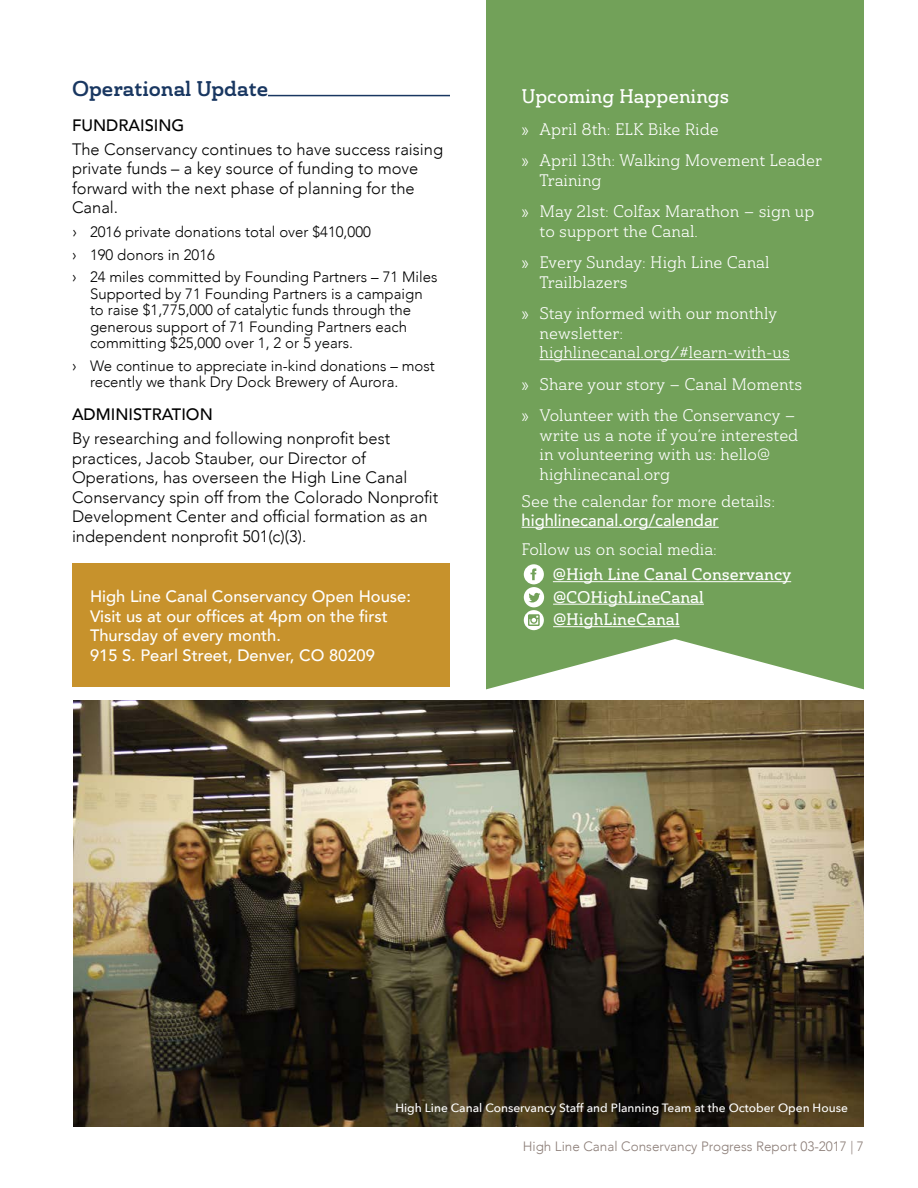
<style>
.page{position:relative;width:918px;height:1188px;background:#fff}
.page>*{position:absolute;margin:0;border:0;box-sizing:border-box;transform-origin:0 0}
.t1{font:21px "Ainslie Slab Nor Dem";color:#193761}
.t2{font:19.5px "Ainslie Slab Nor Med";color:#fff}
.t3{font:16.5px/31.5px "Ainslie Slab Nor Boo";color:#fff}
.t4{font:300 16.5px/19.5px "Avenir";color:#000}
.t5{font:500 16.5px/19.5px "Avenir";color:#fff}
.t6{font:16.5px/22.5px "Ainslie Slab Nor Med";color:#fff}
.t7{font:500 16.5px "Avenir";color:#000}
.t8{font:300 15px/16.5px "Avenir";color:#000}
.t9{font:300 13.5px "Avenir";color:#8b7d77}
.t10{font:500 12px "Avenir Next";color:#fff}
.s1{font-size:16.5px}
</style>
<div class="page">
<img style="left:74px;top:700px;width:790px;height:426px">
<hr style="left:268px;top:95px;width:182px;height:1px;background:#193761">
<div style="left:72px;top:563px;width:378px;height:124px;background:#c7922c"></div>
<div style="left:486px;top:0;width:378px;height:689px;background:#72a159"></div>
<hr style="left:540px;top:359px;width:250px;height:1px;background:#fff">
<hr style="left:522px;top:527px;width:197px;height:1px;background:#fff">
<hr style="left:553px;top:581px;width:238px;height:1px;background:#fff">
<hr style="left:553px;top:604px;width:151px;height:1px;background:#fff">
<hr style="left:553px;top:626px;width:127px;height:1px;background:#fff">
<svg style="left:524px;top:564px;width:20px;height:66px"></svg>
<p class="t1" style="left:72px;top:75px;width:198px">Operational Update</p>
<p class="t7" style="left:72px;top:111px;width:114px">FUNDRAISING</p>
<p class="t4" style="left:72px;top:139px;width:373px">The Conservancy continues to have success raising private funds – a key source of funding to move forward with the next phase of planning for the Canal.</p>
<p class="t8" style="left:72px;top:221px;width:367px;line-height:22.5px"><span class="s1">›</span> 2016 private donations total over $410,000<br><span class="s1">›</span> 190 donors in 2016<br><span class="s1">›</span> 24 miles committed by Founding Partners – 71 Miles</p>
<p class="t8" style="left:90px;top:285px;width:334px">Supported by 71 Founding Partners is a campaign to raise $1,775,000 of catalytic funds through the generous support of 71 Founding Partners each committing $25,000 over 1, 2 or 5 years.</p>
<p class="t8" style="left:90px;top:357px;width:346px;text-indent:-18px"><span class="s1">›</span> We continue to appreciate in-kind donations – most recently we thank Dry Dock Brewery of Aurora.</p>
<p class="t7" style="left:72px;top:400px;width:142px">ADMINISTRATION</p>
<p class="t4" style="left:72px;top:429px;width:368px">By researching and following nonprofit best practices, Jacob Stauber, our Director of Operations, has overseen the High Line Canal Conservancy spin off from the Colorado Nonprofit Development Center and official formation as an independent nonprofit 501(c)(3).</p>
<p class="t5" style="left:90px;top:586px;width:322px">High Line Canal Conservancy Open House:<br>Visit us at our offices at 4pm on the first Thursday of every month.<br>915 S. Pearl Street, Denver, CO 80209</p>
<p class="t2" style="left:522px;top:84px;width:209px">Upcoming Happenings</p>
<p class="t3" style="left:522px;top:113px;width:302px">» April 8th: ELK Bike Ride<br>» April 13th: Walking Movement Leader</p>
<p class="t3" style="left:522px;top:164px;width:294px;text-indent:18px">Training<br>» May 21st: Colfax Marathon – sign up</p>
<p class="t3" style="left:522px;top:215px;width:249px;text-indent:18px">to support the Canal.<br>» Every Sunday: High Line Canal</p>
<p class="t3" style="left:522px;top:266px;width:257px;text-indent:18px">Trailblazers<br>» Stay informed with our monthly</p>
<p class="t3" style="left:540px;top:323px;width:252px;line-height:19.5px">newsletter: highlinecanal.org/#learn-with-us</p>
<p class="t3" style="left:522px;top:368px;width:282px">» Share your story – Canal Moments » Volunteer with the Conservancy –</p>
<p class="t3" style="left:540px;top:425px;width:260px;line-height:19.5px">write us a note if you’re interested in volunteering with us: hello@ highlinecanal.org</p>
<p class="t3" style="left:522px;top:485px;width:255px">See the calendar for more details:</p>
<p class="t5" style="left:522px;top:510px;width:199px">highlinecanal.org/calendar</p>
<p class="t3" style="left:522px;top:533px;width:197px">Follow us on social media:</p>
<p class="t6" style="left:553px;top:563px;width:240px">@High Line Canal Conservancy @COHighLineCanal @HighLineCanal</p>
<p class="t10" style="left:395px;top:1098px;width:454px">High Line Canal Conservancy Staff and Planning Team at the October Open House</p>
<p class="t9" style="left:523px;top:1138px;width:343px">High Line Canal Conservancy Progress Report 03-2017 | 7</p>
</div>
